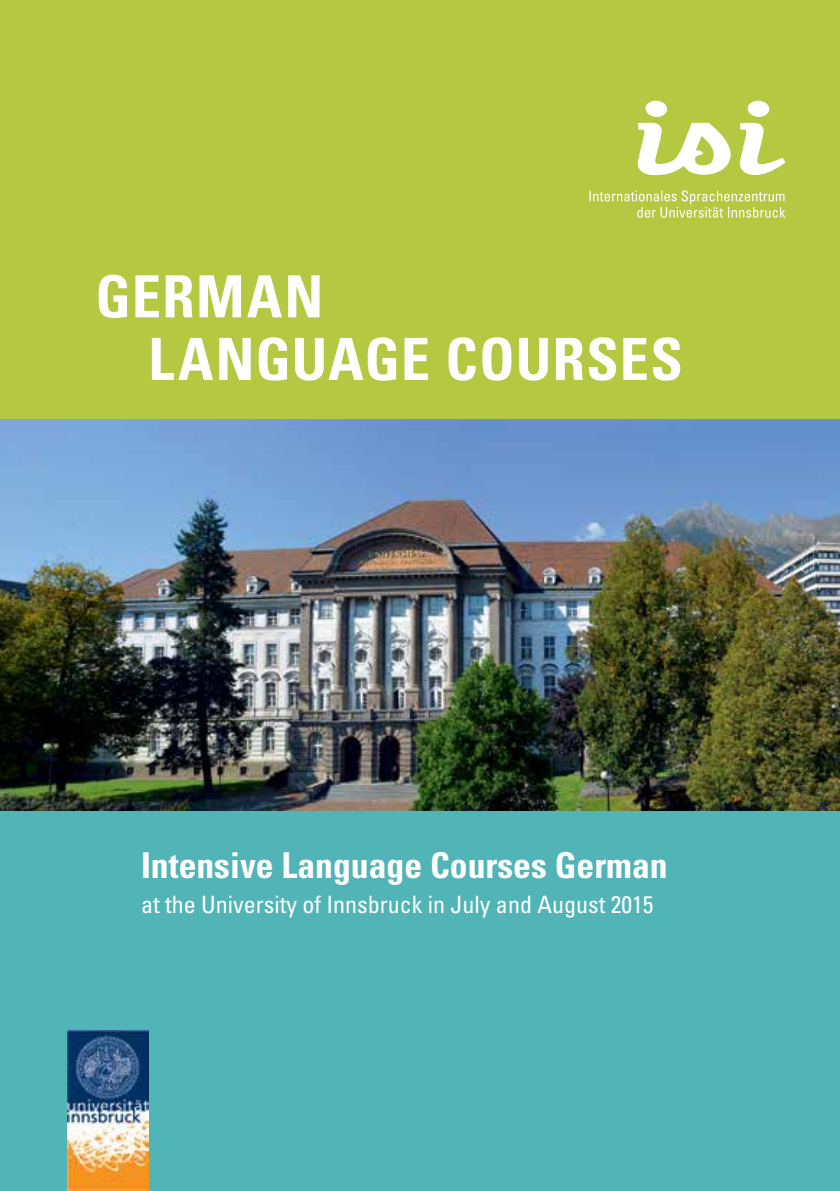
<style>
.page{position:relative;width:840px;height:1191px;background:#fff}
.page>*{position:absolute;margin:0;border:0;box-sizing:border-box;transform-origin:0 0}
.t1{font:700 condensed 58.2px/62.6px "Univers";letter-spacing:.02em;color:#fff}
.t2{font:700 condensed 35.6px "Univers";color:#fff}
.t3{font:condensed 24px "Univers";color:#fff}
</style>
<div class="page">
<div style="left:0;top:442px;width:839px;height:749px;background:#51b4b6"></div>
<div style="left:0;top:0;width:839px;height:471px;background:#b4c842"></div>
<img style="left:68px;top:1030px;width:81px;height:161px">
<img style="left:0;top:420px;width:839px;height:390px">
<svg style="left:589px;top:190px;width:196px;height:28px"></svg>
<svg style="left:645px;top:101px;width:21px;height:16px"></svg>
<svg style="left:739px;top:123px;width:46px;height:52px"></svg>
<svg style="left:637px;top:123px;width:93px;height:52px"></svg>
<svg style="left:747px;top:101px;width:21px;height:16px"></svg>
<h1 class="t1" style="left:148px;top:264px;width:536px;text-indent:-53px">GERMAN<br>LANGUAGE COURSES</h1>
<h2 class="t2" style="left:141px;top:843px;width:528px">Intensive Language Courses German</h2>
<p class="t3" style="left:141px;top:889px;width:513px">at the University of Innsbruck in July and August 2015</p>
</div>
